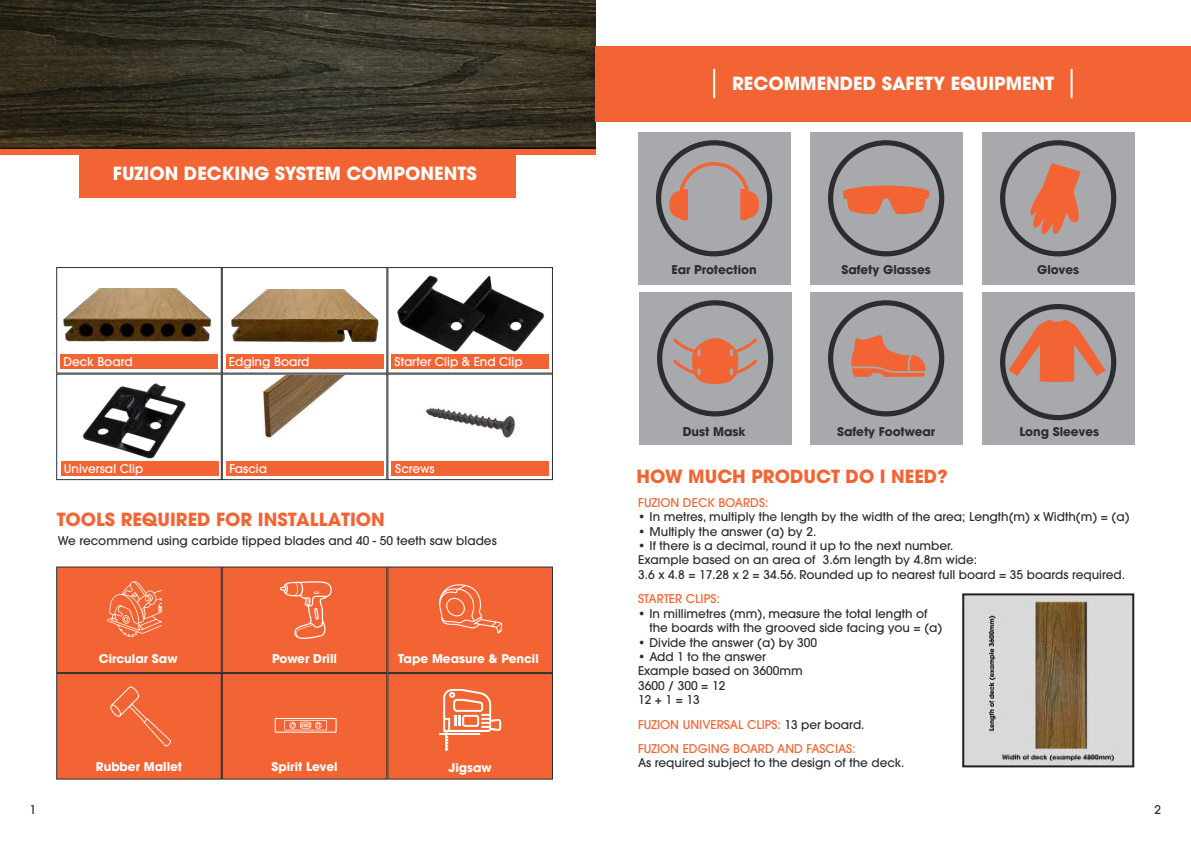
<style>
.page{position:relative;width:1191px;height:842px;background:#fff}
.page>*{position:absolute;margin:0;border:0;box-sizing:border-box;transform-origin:0 0}
.t1{font:700 18px "ITC Avant Garde Pro";color:#fff}
.t2{font:700 18px "ITC Avant Garde Pro";color:#f26433}
.t3{font:500 12px/14.4px "ITC Avant Garde Pro";color:#2a2e30}
.t4{font:500 12px/24.4px "ITC Avant Garde Pro";color:#f26433}
.t5{font:700 12px "ITC Avant Garde Pro";color:#fff}
.t6{font:700 12px "ITC Avant Garde Pro";color:#2a2e30}
.t7{font:500 12px "ITC Avant Garde Pro";color:#fff}
.s1{color:#2a2e30}
</style>
<div class="page">
<div style="left:56px;top:267px;width:166px;height:107px;background:#fff;border:1px solid #2a2e30"></div>
<div style="left:387px;top:267px;width:166px;height:107px;background:#fff;border:1px solid #2a2e30"></div>
<img style="left:82px;top:383px;width:104px;height:76px">
<div style="left:56px;top:374px;width:166px;height:106px;border:1px solid #2a2e30"></div>
<div style="left:222px;top:374px;width:165px;height:106px;background:#fff;border:1px solid #2a2e30"></div>
<div style="left:387px;top:374px;width:166px;height:106px;background:#fff;border:1px solid #2a2e30"></div>
<div style="left:387px;top:566px;width:166px;height:107px;background:#f26433;border:1px solid #2a2e30"></div>
<div style="left:388px;top:673px;width:164px;height:106px;background:#f26433"></div>
<svg style="left:439px;top:689px;width:62px;height:62px"></svg>
<div style="left:387px;top:673px;width:166px;height:107px;border:1px solid #2a2e30"></div>
<div style="left:222px;top:267px;width:165px;height:107px;background:#fff;border:1px solid #2a2e30"></div>
<svg style="left:439px;top:584px;width:63px;height:49px"></svg>
<svg style="left:57px;top:567px;width:330px;height:212px;background:#ed6536"></svg>
<img style="left:485px;top:267px;width:59px;height:85px">
<img style="left:394px;top:267px;width:91px;height:85px">
<div style="left:79px;top:149px;width:437px;height:48px;background:#f26433"></div>
<img style="left:0;top:0;width:595px;height:149px">
<div style="left:0;top:149px;width:595px;height:6px;background:#f26433"></div>
<div style="left:595px;top:46px;width:596px;height:75px;background:#f26433"></div>
<hr style="left:713px;top:69px;width:2px;height:29px;background:#fff">
<hr style="left:1070px;top:69px;width:2px;height:29px;background:#fff">
<div style="left:60px;top:354px;width:158px;height:15px;background:#f26433"></div>
<div style="left:226px;top:354px;width:157px;height:15px;background:#f26433"></div>
<div style="left:61px;top:461px;width:157px;height:15px;background:#f26433"></div>
<div style="left:226px;top:461px;width:158px;height:15px;background:#f26433"></div>
<div style="left:638px;top:132px;width:152px;height:152px;background:#a8a9ad"></div>
<div style="left:810px;top:132px;width:152px;height:152px;background:#a8a9ad"></div>
<div style="left:982px;top:132px;width:152px;height:152px;background:#a8a9ad"></div>
<div style="left:639px;top:292px;width:152px;height:152px;background:#a8a9ad"></div>
<div style="left:810px;top:292px;width:152px;height:152px;background:#a8a9ad"></div>
<div style="left:982px;top:292px;width:152px;height:152px;background:#a8a9ad"></div>
<img style="left:965px;top:596px;width:166px;height:168px">
<div style="left:962px;top:593px;width:172px;height:174px;border:2px solid #231f20"></div>
<div style="left:391px;top:354px;width:158px;height:15px;background:#f26433"></div>
<div style="left:391px;top:461px;width:158px;height:15px;background:#f26433"></div>
<img style="left:63px;top:289px;width:149px;height:53px">
<img style="left:425px;top:407px;width:90px;height:31px">
<img style="left:231px;top:289px;width:148px;height:54px">
<div style="left:235px;top:375px;width:150px;height:64px;background:#fff"></div>
<img style="left:262px;top:375px;width:83px;height:63px">
<svg style="left:1000px;top:304px;width:116px;height:116px"></svg>
<svg style="left:656px;top:140px;width:116px;height:116px"></svg>
<svg style="left:828px;top:140px;width:116px;height:116px"></svg>
<svg style="left:1000px;top:140px;width:116px;height:116px"></svg>
<svg style="left:657px;top:300px;width:116px;height:116px"></svg>
<svg style="left:828px;top:300px;width:116px;height:116px"></svg>
<h1 class="t1" style="left:113px;top:161px;width:365px">FUZION DECKING SYSTEM COMPONENTS</h1>
<p class="t7" style="left:63px;top:353px;width:71px">Deck Board</p>
<p class="t7" style="left:229px;top:353px;width:82px">Edging Board</p>
<p class="t7" style="left:394px;top:353px;width:130px">Starter Clip &amp; End Clip</p>
<p class="t7" style="left:64px;top:460px;width:81px">Universal Clip</p>
<p class="t7" style="left:229px;top:460px;width:39px">Fascia</p>
<h1 class="t2" style="left:57px;top:507px;width:330px">TOOLS REQUIRED FOR INSTALLATION</h1>
<p class="t3" style="left:58px;top:533px;width:440px">We recommend using carbide tipped blades and 40 - 50 teeth saw blades</p>
<p class="t7" style="left:395px;top:460px;width:41px">Screws</p>
<p class="t5" style="left:99px;top:651px;width:80px">Circular Saw</p>
<p class="t5" style="left:272px;top:651px;width:66px">Power Drill</p>
<p class="t5" style="left:398px;top:651px;width:142px">Tape Measure &amp; Pencil</p>
<p class="t5" style="left:96px;top:758px;width:88px">Rubber Mallet</p>
<p class="t5" style="left:271px;top:758px;width:68px">Spirit Level</p>
<p class="t5" style="left:448px;top:759px;width:45px">Jigsaw</p>
<h1 class="t1" style="left:732px;top:71px;width:324px">RECOMMENDED SAFETY EQUIPMENT</h1>
<p class="t6" style="left:671px;top:261px;width:87px">Ear Protection</p>
<p class="t6" style="left:841px;top:261px;width:91px">Safety Glasses</p>
<p class="t6" style="left:1037px;top:261px;width:44px">Gloves</p>
<p class="t6" style="left:682px;top:423px;width:64px">Dust Mask</p>
<p class="t6" style="left:837px;top:423px;width:100px">Safety Footwear</p>
<p class="t6" style="left:1019px;top:423px;width:81px">Long Sleeves</p>
<h1 class="t2" style="left:636px;top:464px;width:313px">HOW MUCH PRODUCT DO I NEED?</h1>
<p class="t4" style="left:638px;top:490px;width:131px">FUZION DECK BOARDS:</p>
<p class="t3" style="left:638px;top:510px;width:493px">• In metres, multiply the length by the width of the area; Length(m) x Width(m) = (a)</p>
<p class="t3" style="left:638px;top:524px;width:180px">• Multiply the answer (a) by 2.</p>
<p class="t3" style="left:638px;top:538px;width:488px">• If there is a decimal, round it up to the next number.<br>Example based on an area of 3.6m length by 4.8m wide:<br>3.6 x 4.8 = 17.28 x 2 = 34.56. Rounded up to nearest full board = 35 boards required.</p>
<p class="t4" style="left:638px;top:587px;width:83px">STARTER CLIPS:</p>
<p class="t3" style="left:649px;top:606px;width:294px;text-indent:-11px">• In millimetres (mm), measure the total length of the boards with the grooved side facing you = (a)</p>
<p class="t3" style="left:638px;top:635px;width:181px">• Divide the answer (a) by 300</p>
<p class="t3" style="left:638px;top:649px;width:166px">• Add 1 to the answer<br>Example based on 3600mm<br>3600 / 300 = 12<br>12 + 1 = 13</p>
<p class="t4" style="left:638px;top:712px;width:228px">FUZION UNIVERSAL CLIPS: <span class="s1">13 per board.<br></span>FUZION EDGING BOARD AND FASCIAS:</p>
<p class="t3" style="left:638px;top:756px;width:268px">As required subject to the design of the deck.</p>
<p class="t3" style="left:30px;top:803px;width:8px">1</p>
<p class="t3" style="left:1154px;top:802px;width:8px">2</p>
</div>
